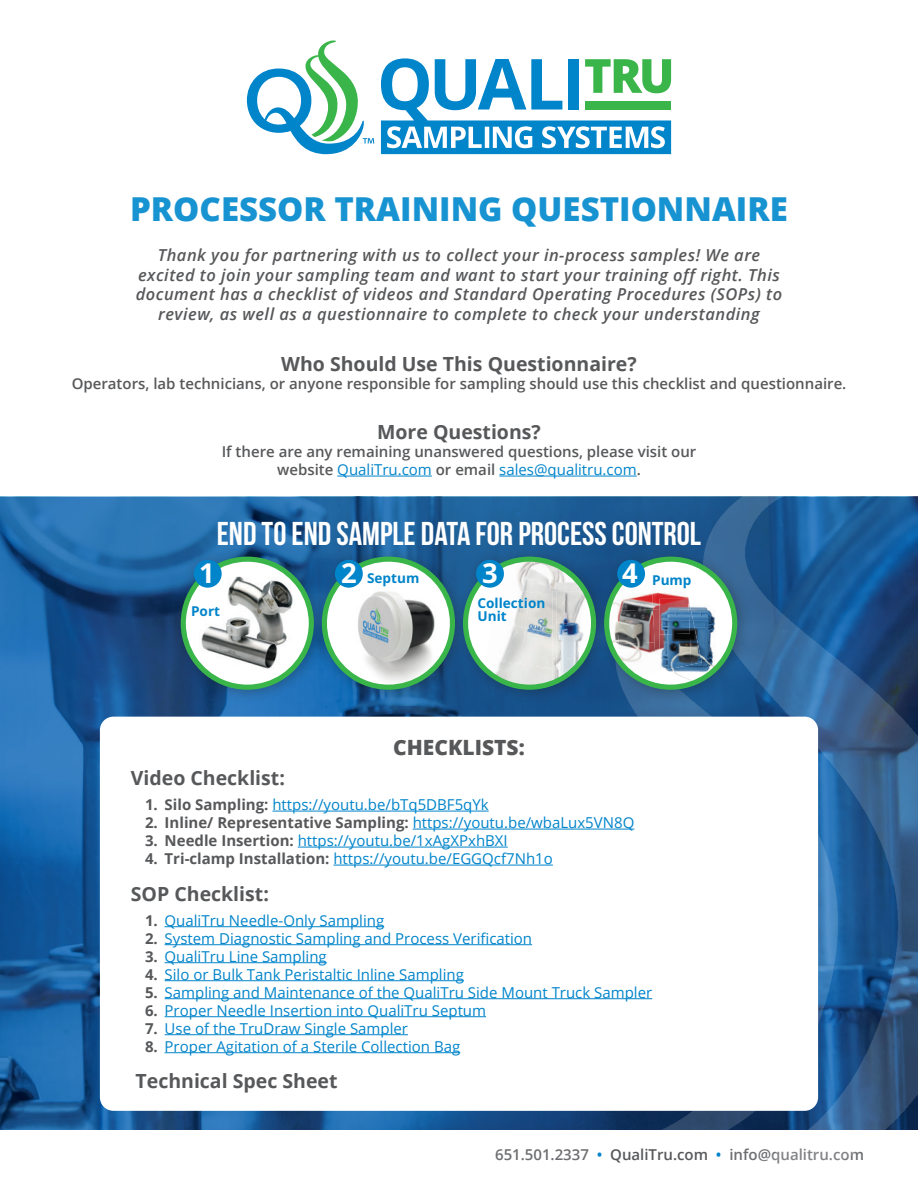
<style>
.page{position:relative;width:918px;height:1188px;background:#fff}
.page>*{position:absolute;margin:0;border:0;box-sizing:border-box;transform-origin:0 0}
.t1{font:700 33px "Bebas Neue";color:#fff}
.t2{font:800 33px "Open Sans";color:#1893d2}
.t3{font:700 27.45px "Open Sans";color:#fff}
.t4{font:800 21px "Open Sans";color:#57585a}
.t5{font:700 19.5px "Open Sans";color:#57585a}
.t6{font:italic 600 16.5px/19.8px "Open Sans";letter-spacing:.03em;color:#57585a;text-align:center}
.t7{font:15px "Open Sans";color:#0084ca}
.t8{font:600 15px/18px "Open Sans";color:#57585a;text-align:center}
.t9{font:700 15px "Open Sans";color:#57585a}
.t10{font:600 15px "Open Sans";color:#6d6e71}
.t11{font:700 13.65px/13.4px "Open Sans";color:#0084ca}
.s1{font-weight:400;color:#0084ca}
.s2{font-size:27.45px;color:#fff}
.s3{font-weight:700;color:#57585a}
.s4{color:#0084ca}
.s5{color:#57585a}
</style>
<div class="page">
<svg style="left:0;top:497px;width:616px;height:632px;background:#1d5f9d"></svg>
<img style="left:616px;top:475px;width:302px;height:655px">
<hr style="left:337px;top:476px;width:95px;height:1px;background:#0084ca">
<hr style="left:499px;top:476px;width:138px;height:1px;background:#0084ca">
<div style="left:171px;top:547px;width:581px;height:157px;background:#231f20;opacity:.35"></div>
<img style="left:604px;top:557px;width:133px;height:133px">
<div style="left:617px;top:560px;width:28px;height:28px;background:#0084ca;border-radius:50%"></div>
<svg style="left:463px;top:557px;width:133px;height:133px"></svg>
<div style="left:476px;top:560px;width:28px;height:28px;background:#0084ca;border-radius:50%"></div>
<svg style="left:322px;top:557px;width:133px;height:133px"></svg>
<div style="left:335px;top:560px;width:28px;height:28px;background:#0084ca;border-radius:50%"></div>
<svg style="left:181px;top:557px;width:133px;height:133px"></svg>
<div style="left:194px;top:560px;width:28px;height:28px;background:#0084ca;border-radius:50%"></div>
<svg style="left:381px;top:58px;width:290px;height:96px"></svg>
<div style="left:585px;top:101px;width:86px;height:9px;background:#3ab54a"></div>
<svg style="left:247px;top:40px;width:127px;height:114px"></svg>
<div style="left:100px;top:717px;width:718px;height:394px;background:#fff;border-radius:14px"></div>
<hr style="left:272px;top:811px;width:217px;height:1px;background:#0084ca">
<hr style="left:413px;top:829px;width:221px;height:1px;background:#0084ca">
<hr style="left:298px;top:847px;width:210px;height:1px;background:#0084ca">
<hr style="left:333px;top:865px;width:220px;height:1px;background:#0084ca">
<hr style="left:165px;top:926px;width:219px;height:1px;background:#0084ca">
<hr style="left:165px;top:944px;width:367px;height:1px;background:#0084ca">
<hr style="left:165px;top:962px;width:162px;height:1px;background:#0084ca">
<hr style="left:165px;top:980px;width:299px;height:1px;background:#0084ca">
<hr style="left:165px;top:998px;width:487px;height:1px;background:#0084ca">
<hr style="left:165px;top:1016px;width:321px;height:1px;background:#0084ca">
<hr style="left:165px;top:1034px;width:243px;height:1px;background:#0084ca">
<hr style="left:165px;top:1052px;width:295px;height:1px;background:#0084ca">
<h1 class="t2" style="left:130px;top:197px;width:659px">PROCESSOR TRAINING QUESTIONNAIRE</h1>
<p class="t6" style="left:136px;top:246px;width:648px">Thank you for partnering with us to collect your in-process samples! We are excited to join your sampling team and want to start your training off right. This document has a checklist of videos and Standard Operating Procedures (SOPs) to review, as well as a questionnaire to complete to check your understanding</p>
<h3 class="t5" style="left:281px;top:356px;width:357px">Who Should Use This Questionnaire?</h3>
<p class="t8" style="left:72px;top:376px;width:776px">Operators, lab technicians, or anyone responsible for sampling should use this checklist and questionnaire.</p>
<h3 class="t5" style="left:377px;top:424px;width:165px">More Questions?</h3>
<p class="t8" style="left:222px;top:444px;width:476px">If there are any remaining unanswered questions, please visit our website <span class="s1">QualiTru.com</span> or email <span class="s1">sales@qualitru.com</span>.</p>
<h1 class="t1" style="left:217px;top:515px;width:486px">END TO END SAMPLE DATA FOR PROCESS CONTROL</h1>
<h2 class="t3" style="left:199px;top:562px;width:17px">1</h2>
<p class="t11" style="left:191px;top:606px;width:31px">Port</p>
<p class="t11" style="left:341px;top:573px;width:80px"><span class="s2">2</span> Septum</p>
<h2 class="t3" style="left:482px;top:562px;width:17px">3</h2>
<p class="t11" style="left:478px;top:598px;width:69px">Collection<br>Unit</p>
<h3 class="t4" style="left:393px;top:740px;width:133px">CHECKLISTS:</h3>
<p class="t11" style="left:622px;top:575px;width:71px"><sup>4</sup> Pump</p>
<h3 class="t5" style="left:131px;top:770px;width:156px">Video Checklist:</h3>
<p class="t7" style="left:145px;top:798px;width:345px"><span class="s3">1. Silo Sampling:</span> https://youtu.be/bTq5DBF5qYk</p>
<p class="t9" style="left:145px;top:817px;width:491px">2. Inline/ Representative Sampling: <span class="s1">https://youtu.be/wbaLux5VN8Q</span></p>
<p class="t7" style="left:145px;top:834px;width:364px"><span class="s3">3. Needle Insertion:</span> https://youtu.be/1xAgXPxhBXI</p>
<p class="t7" style="left:145px;top:852px;width:409px"><span class="s3">4. Tri-clamp Installation:</span> https://youtu.be/EGGQcf7Nh1o</p>
<h3 class="t5" style="left:131px;top:886px;width:140px">SOP Checklist:</h3>
<p class="t7" style="left:145px;top:914px;width:241px"><span class="s3">1.</span> QualiTru Needle-Only Sampling</p>
<p class="t7" style="left:145px;top:928px;width:389px"><span class="s3">2.</span> System Diagnostic Sampling and Process Verification</p>
<p class="t7" style="left:145px;top:950px;width:183px"><span class="s3">3.</span> QualiTru Line Sampling</p>
<p class="t7" style="left:145px;top:968px;width:320px"><span class="s3">4.</span> Silo or Bulk Tank Peristaltic Inline Sampling</p>
<p class="t7" style="left:145px;top:986px;width:509px"><span class="s3">5.</span> Sampling and Maintenance of the QualiTru Side Mount Truck Sampler</p>
<p class="t7" style="left:145px;top:1004px;width:343px"><span class="s3">6.</span> Proper Needle Insertion into QualiTru Septum</p>
<p class="t7" style="left:145px;top:1022px;width:265px"><span class="s3">7.</span> Use of the TruDraw Single Sampler</p>
<p class="t7" style="left:145px;top:1040px;width:317px"><span class="s3">8.</span> Proper Agitation of a Sterile Collection Bag</p>
<h3 class="t5" style="left:136px;top:1074px;width:204px">Technical Spec Sheet</h3>
<p class="t10" style="left:495px;top:1149px;width:370px">651.501.2337 <span class="s4">•</span> <span class="s5">QualiTru.com</span> <span class="s4">•</span> info@qualitru.com</p>
</div>
